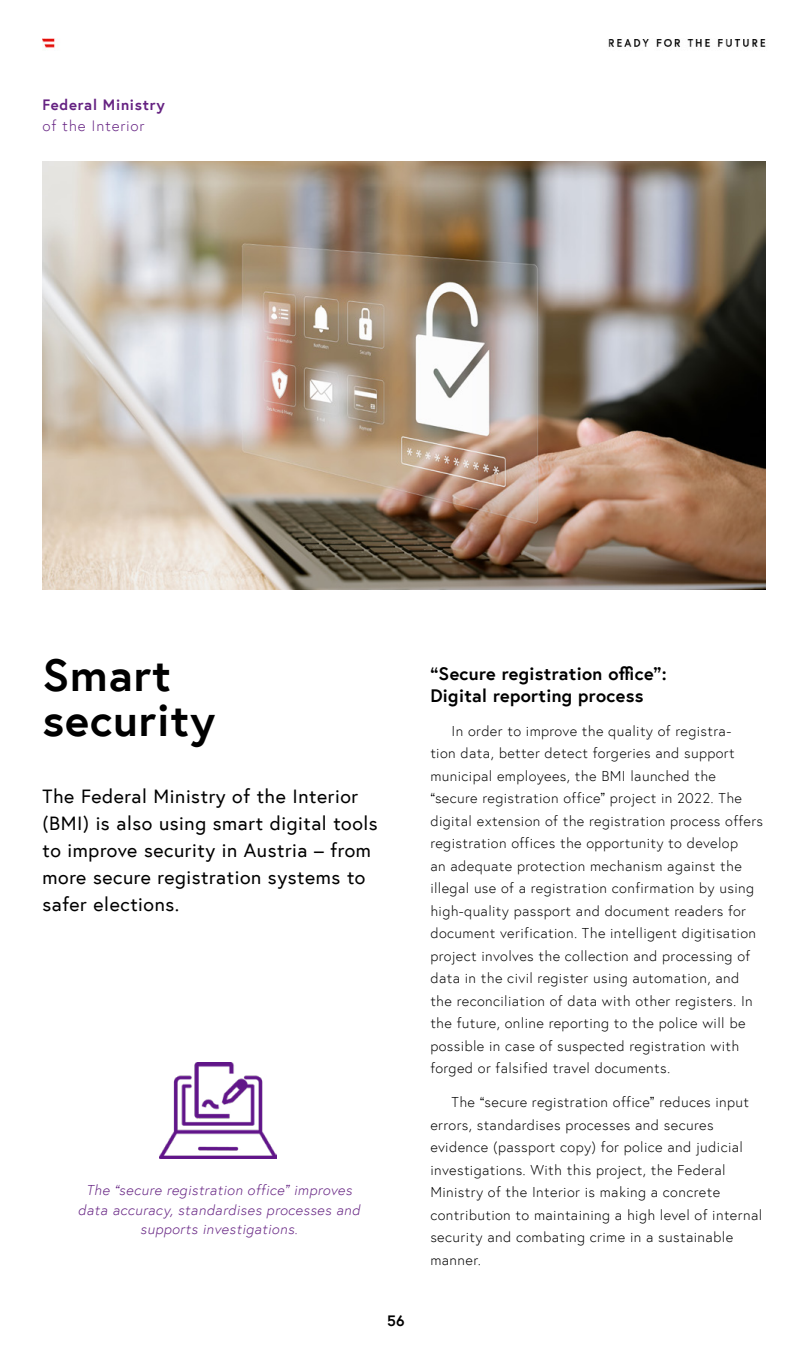
<style>
.page{position:relative;width:808px;height:1361px;background:#fff}
.page>*{position:absolute;margin:0;border:0;box-sizing:border-box;transform-origin:0 0}
.H2-SmallHL-EA-30Pt-Bold{font:700 45px/45px "Europa Austria";letter-spacing:.02em;color:#000}
.H5-Intro-EA-13Pt-Regular{font:19.5px/27px "Europa Austria";letter-spacing:.03em;color:#000}
.H6-Zwischentitel-EA-12Pt-Bold{font:700 18px/22.5px "Europa Austria";letter-spacing:.02em;color:#000}
.P-BM_Bezeichnung-EA-10pt-Light{font:700 15px/21px "Europa Austria";letter-spacing:.05em;color:#652282}
.t1{font:700 15px "Europa Austria";color:#000}
.P-Bodytext-EA-9_5Pt-Light{font:300 14.25px/22.5px "Europa Austria";letter-spacing:.025em;color:#000}
.t2{font:italic 300 14.25px/19.5px "Europa Austria";letter-spacing:.025em;color:#652282;text-align:center}
.s1{font-weight:300}
</style>
<div class="page">
<img style="left:43px;top:38px;width:723px;height:10px">
<img style="left:43px;top:162px;width:722px;height:427px">
<img style="left:159px;top:1062px;width:118px;height:96px">
<p class="P-BM_Bezeichnung-EA-10pt-Light" style="left:43px;top:93px;width:124px">Federal Ministry <span class="s1">of the Interior</span></p>
<h2 class="H2-SmallHL-EA-30Pt-Bold" style="left:43px;top:651px;width:174px">Smart security</h2>
<p class="H5-Intro-EA-13Pt-Regular" style="left:43px;top:782px;width:337px">The Federal Ministry of the Interior (BMI) is also using smart digital tools to improve security in Austria – from more secure registration systems to safer elections.</p>
<p class="t2" style="left:78px;top:1180px;width:284px">The “secure registration office” improves data accuracy, standardises processes and supports investigations.</p>
<p class="t1" style="left:387px;top:1310px;width:19px">56</p>
<p class="H6-Zwischentitel-EA-12Pt-Bold" style="left:430px;top:661px;width:238px">“Secure registration office”:<br>Digital reporting process</p>
<p class="P-Bodytext-EA-9_5Pt-Light" style="left:430px;top:719px;width:334px;text-indent:21px">In order to improve the quality of registra-<br>tion data, better detect forgeries and support municipal employees, the BMI launched the “secure registration office” project in 2022. The digital extension of the registration process offers registration offices the opportunity to develop<br>an adequate protection mechanism against the illegal use of a registration confirmation by using high-quality passport and document readers for document verification. The intelligent digitisation project involves the collection and processing of data in the civil register using automation, and the reconciliation of data with other registers. In the future, online reporting to the police will be possible in case of suspected registration with forged or falsified travel documents.</p>
<p class="P-Bodytext-EA-9_5Pt-Light" style="left:430px;top:1091px;width:333px;text-indent:21px">The “secure registration office” reduces input errors, standardises processes and secures evidence (passport copy) for police and judicial investigations. With this project, the Federal Ministry of the Interior is making a concrete contribution to maintaining a high level of internal security and combating crime in a sustainable manner.</p>
</div>
